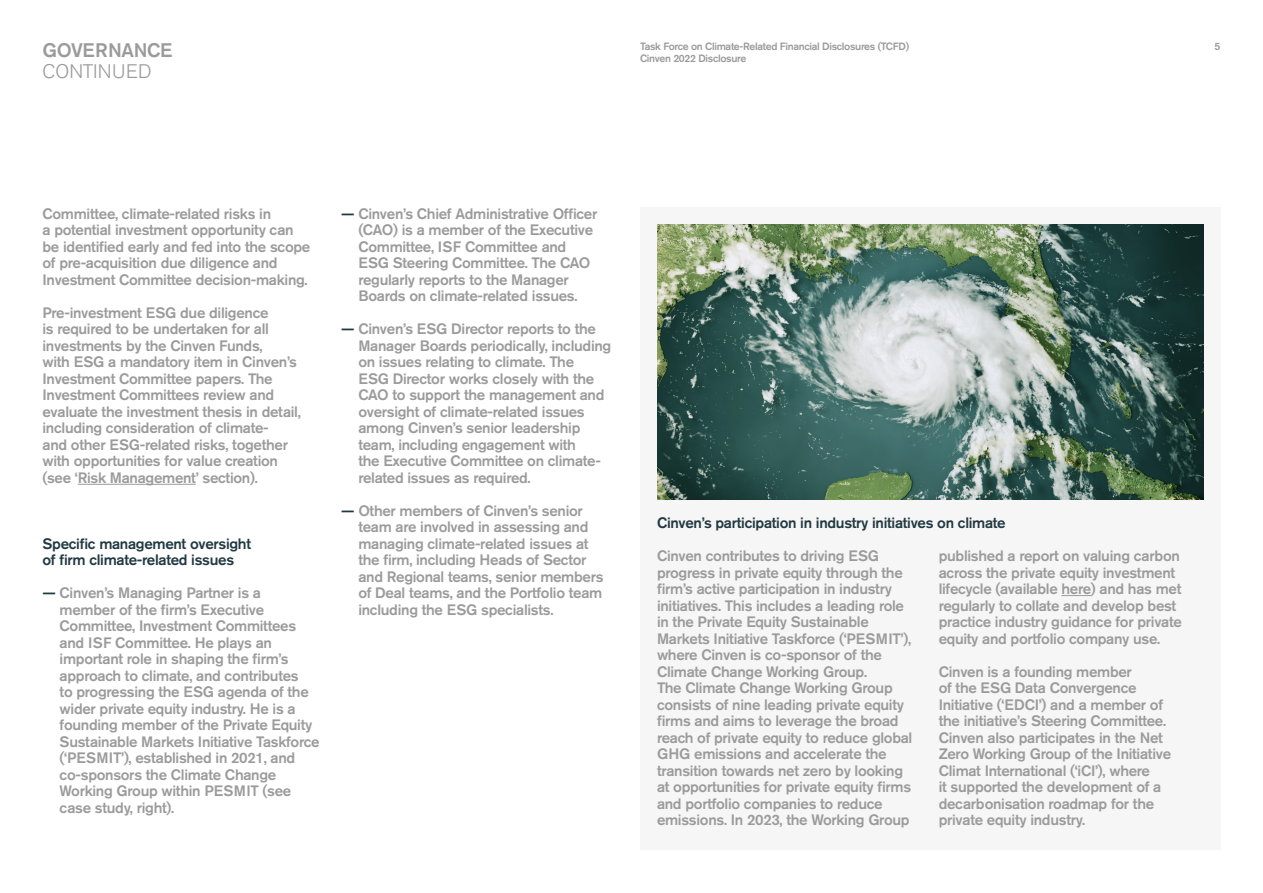
<style>
.page{position:relative;width:1263px;height:893px;background:#fff}
.page>*{position:absolute;margin:0;border:0;box-sizing:border-box;transform-origin:0 0}
.t1{font:500 19.5px "Akzidenz Grotesk Pro";letter-spacing:-.02em;color:#9c9b9b}
.t2{font:300 19.5px "Akzidenz Grotesk Pro";letter-spacing:.01em;color:#9c9b9b}
.t3{font:500 15px/16.5px "Akzidenz Grotesk Pro";letter-spacing:-.02em;color:#9c9b9b}
.t4{font:500 15px/16.5px "Akzidenz Grotesk Pro";letter-spacing:-.02em;color:#213942}
.t5{font:500 10.5px/12px "Akzidenz Grotesk Pro";letter-spacing:-.03em;color:#9c9b9b}
.s1{color:#213942}
</style>
<div class="page">
<div style="left:640px;top:207px;width:580px;height:643px;background:#f6f6f6"></div>
<hr style="left:78px;top:484px;width:118px;height:1px;background:#9c9b9b">
<hr style="left:1061px;top:595px;width:30px;height:1px;background:#9c9b9b">
<img style="left:657px;top:225px;width:546px;height:275px">
<p class="t5" style="left:640px;top:41px;width:271px">Task Force on Climate-Related Financial Disclosures (TCFD)<br>Cinven 2022 Disclosure</p>
<h1 class="t1" style="left:43px;top:38px;width:131px">GOVERNANCE</h1>
<p class="t5" style="left:1214px;top:41px;width:7px">5</p>
<h1 class="t2" style="left:43px;top:59px;width:111px">CONTINUED</h1>
<p class="t3" style="left:43px;top:205px;width:269px">Committee, climate-related risks in<br>a potential investment opportunity can be identified early and fed into the scope of pre-acquisition due diligence and Investment Committee decision-making.</p>
<p class="t3" style="left:43px;top:304px;width:260px">Pre-investment ESG due diligence<br>is required to be undertaken for all investments by the Cinven Funds,<br>with ESG a mandatory item in Cinven’s Investment Committee papers. The Investment Committees review and evaluate the investment thesis in detail, including consideration of climate-<br>and other ESG-related risks, together with opportunities for value creation (see ‘Risk Management’ section).</p>
<p class="t4" style="left:43px;top:535px;width:210px">Specific management oversight of firm climate-related issues</p>
<p class="t3" style="left:60px;top:584px;width:261px;text-indent:-17px"><span class="s1">—</span> Cinven’s Managing Partner is a member of the firm’s Executive Committee, Investment Committees and ISF Committee. He plays an important role in shaping the firm’s approach to climate, and contributes<br>to progressing the ESG agenda of the wider private equity industry. He is a founding member of the Private Equity Sustainable Markets Initiative Taskforce (‘PESMIT’), established in 2021, and co-sponsors the Climate Change Working Group within PESMIT (see case study, right).</p>
<p class="t3" style="left:358px;top:205px;width:240px;text-indent:-17px"><span class="s1">—</span> Cinven’s Chief Administrative Officer (CAO) is a member of the Executive Committee, ISF Committee and ESG Steering Committee. The CAO regularly reports to the Manager Boards on climate-related issues.</p>
<p class="t3" style="left:358px;top:320px;width:254px;text-indent:-17px"><span class="s1">—</span> Cinven’s ESG Director reports to the Manager Boards periodically, including on issues relating to climate. The<br>ESG Director works closely with the CAO to support the management and oversight of climate-related issues among Cinven’s senior leadership team, including engagement with<br>the Executive Committee on climate&shy;related issues as required.</p>
<p class="t3" style="left:358px;top:502px;width:247px;text-indent:-17px"><span class="s1">—</span> Other members of Cinven’s senior team are involved in assessing and managing climate-related issues at the firm, including Heads of Sector and Regional teams, senior members of Deal teams, and the Portfolio team including the ESG specialists.</p>
<p class="t4" style="left:657px;top:514px;width:350px">Cinven’s participation in industry initiatives on climate</p>
<p class="t3" style="left:657px;top:547px;width:257px">Cinven contributes to driving ESG progress in private equity through the firm’s active participation in industry initiatives. This includes a leading role in the Private Equity Sustainable Markets Initiative Taskforce (‘PESMIT’), where Cinven is co-sponsor of the Climate Change Working Group.<br>The Climate Change Working Group consists of nine leading private equity firms and aims to leverage the broad reach of private equity to reduce global GHG emissions and accelerate the transition towards net zero by looking at opportunities for private equity firms and portfolio companies to reduce emissions. In 2023, the Working Group</p>
<p class="t3" style="left:939px;top:547px;width:245px">published a report on valuing carbon across the private equity investment lifecycle (available here) and has met regularly to collate and develop best practice industry guidance for private equity and portfolio company use.</p>
<p class="t3" style="left:939px;top:663px;width:234px">Cinven is a founding member<br>of the ESG Data Convergence Initiative (‘EDCI’) and a member of the initiative’s Steering Committee.<br>Cinven also participates in the Net Zero Working Group of the Initiative Climat International (‘iCI’), where<br>it supported the development of a decarbonisation roadmap for the private equity industry.</p>
</div>
